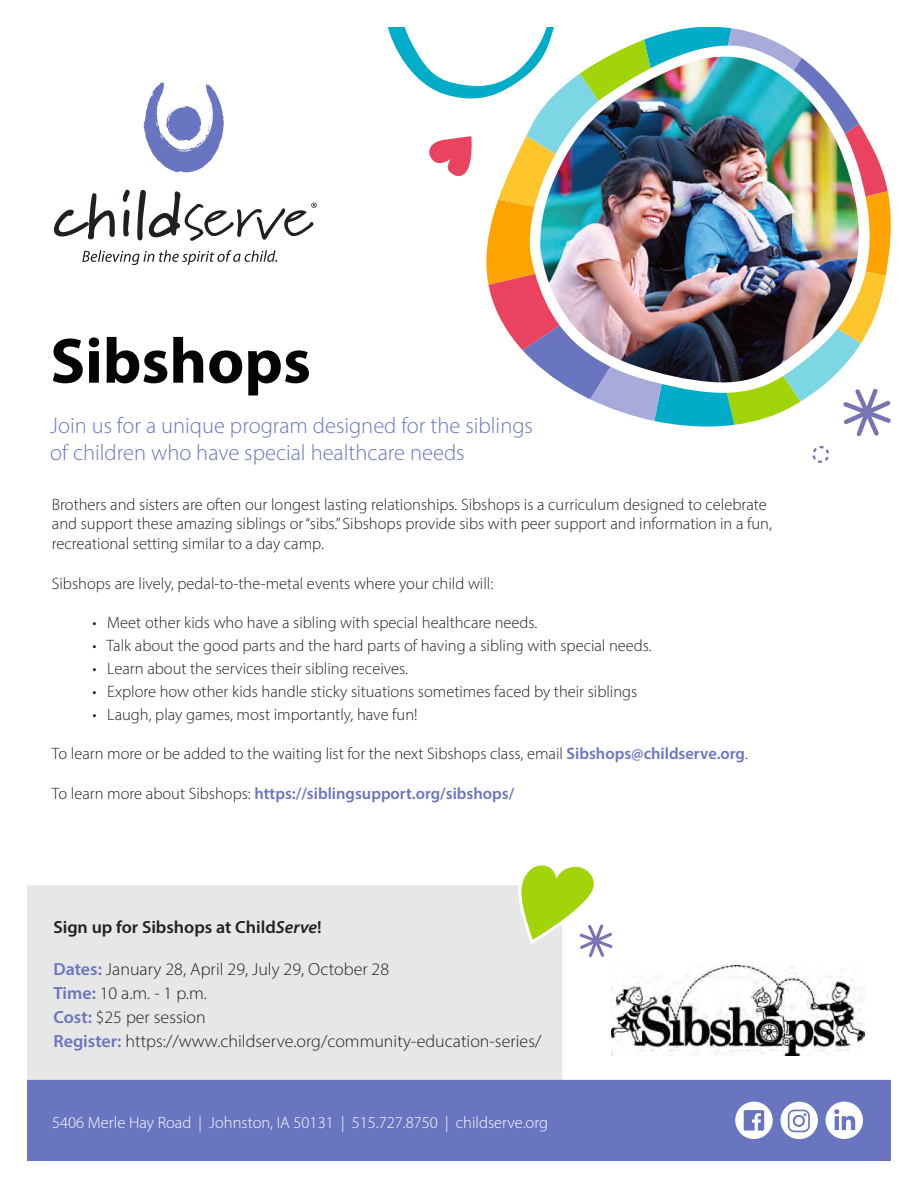
<style>
.page{position:relative;width:918px;height:1188px;background:#fff}
.page>*{position:absolute;margin:0;border:0;box-sizing:border-box;transform-origin:0 0}
.t1{font:700 64.5px "Myriad Pro";color:#040503}
.t2{font:300 22.5px/27px "Myriad Pro";color:#6975c0}
.t3{font:300 17.55px/24.2px "Myriad Pro";color:#231f20}
.t4{font:600 17.55px "Myriad Pro";color:#231f20}
.t5{font:300 16.5px/19.8px "Myriad Pro";color:#231f20}
.t6{font:600 16.5px "Myriad Pro";color:#6975c0}
.t7{font:300 16.5px "Myriad Pro";color:#fff}
.s1{font-weight:600;color:#6975c0}
.s2{font-weight:300;color:#231f20}
.s3{font-style:italic}
</style>
<div class="page">
<div style="left:27px;top:885px;width:535px;height:195px;background:#e6e7e6"></div>
<svg style="left:53px;top:193px;width:62px;height:47px"></svg>
<svg style="left:122px;top:190px;width:8px;height:47px"></svg>
<svg style="left:143px;top:82px;width:81px;height:91px"></svg>
<svg style="left:82px;top:250px;width:195px;height:15px"></svg>
<svg style="left:137px;top:189px;width:180px;height:52px"></svg>
<img style="left:387px;top:27px;width:504px;height:409px">
<svg style="left:812px;top:446px;width:17px;height:17px"></svg>
<div style="left:27px;top:1080px;width:864px;height:81px;background:#6975c0"></div>
<div style="left:826px;top:1102px;width:37px;height:37px;background:#fff;border-radius:50%"></div>
<svg style="left:834px;top:1109px;width:21px;height:21px"></svg>
<div style="left:735px;top:1102px;width:38px;height:37px;background:#fff;border-radius:50%"></div>
<svg style="left:744px;top:1110px;width:20px;height:21px"></svg>
<div style="left:781px;top:1102px;width:37px;height:37px;background:#fff;border-radius:50%"></div>
<svg style="left:788px;top:1110px;width:22px;height:22px"></svg>
<img style="left:611px;top:966px;width:254px;height:90px">
<svg style="left:517px;top:865px;width:96px;height:92px"></svg>
<h1 class="t1" style="left:50px;top:319px;width:262px">Sibshops</h1>
<h2 class="t2" style="left:50px;top:412px;width:484px">Join us for a unique program designed for the siblings of children who have special healthcare needs</h2>
<p class="t5" style="left:52px;top:494px;width:722px">Brothers and sisters are often our longest lasting relationships. Sibshops is a curriculum designed to celebrate and support these amazing siblings or “sibs.” Sibshops provide sibs with peer support and information in a fun, recreational setting similar to a day camp.</p>
<p class="t5" style="left:52px;top:573px;width:443px">Sibshops are lively, pedal-to-the-metal events where your child will:</p>
<p class="t5" style="left:92px;top:613px;width:447px">• Meet other kids who have a sibling with special healthcare needs.</p>
<p class="t5" style="left:92px;top:636px;width:561px">• Talk about the good parts and the hard parts of having a sibling with special needs.</p>
<p class="t5" style="left:92px;top:659px;width:317px">• Learn about the services their sibling receives.</p>
<p class="t5" style="left:92px;top:681px;width:547px">• Explore how other kids handle sticky situations sometimes faced by their siblings</p>
<p class="t5" style="left:92px;top:704px;width:327px">• Laugh, play games, most importantly, have fun!</p>
<p class="t5" style="left:52px;top:744px;width:698px">To learn more or be added to the waiting list for the next Sibshops class, email <span class="s1">Sibshops@childserve.org</span>.</p>
<p class="t6" style="left:52px;top:783px;width:464px"><span class="s2">To learn more about Sibshops:</span> https://siblingsupport.org/sibshops/</p>
<p class="t4" style="left:53px;top:916px;width:270px">Sign up for Sibshops at Child<span class="s3">Serve</span>!</p>
<p class="t3" style="left:53px;top:957px;width:489px"><span class="s1">Dates:</span> January 28, April 29, July 29, October 28<br><span class="s1">Time:</span> 10 a.m. - 1 p.m.<br><span class="s1">Cost:</span> $25 per session<br><span class="s1">Register:</span> https://www.childserve.org/community-education-series/</p>
<p class="t7" style="left:52px;top:1113px;width:498px">5406 Merle Hay Road | Johnston, IA 50131 | 515.727.8750 | childserve.org</p>
</div>
